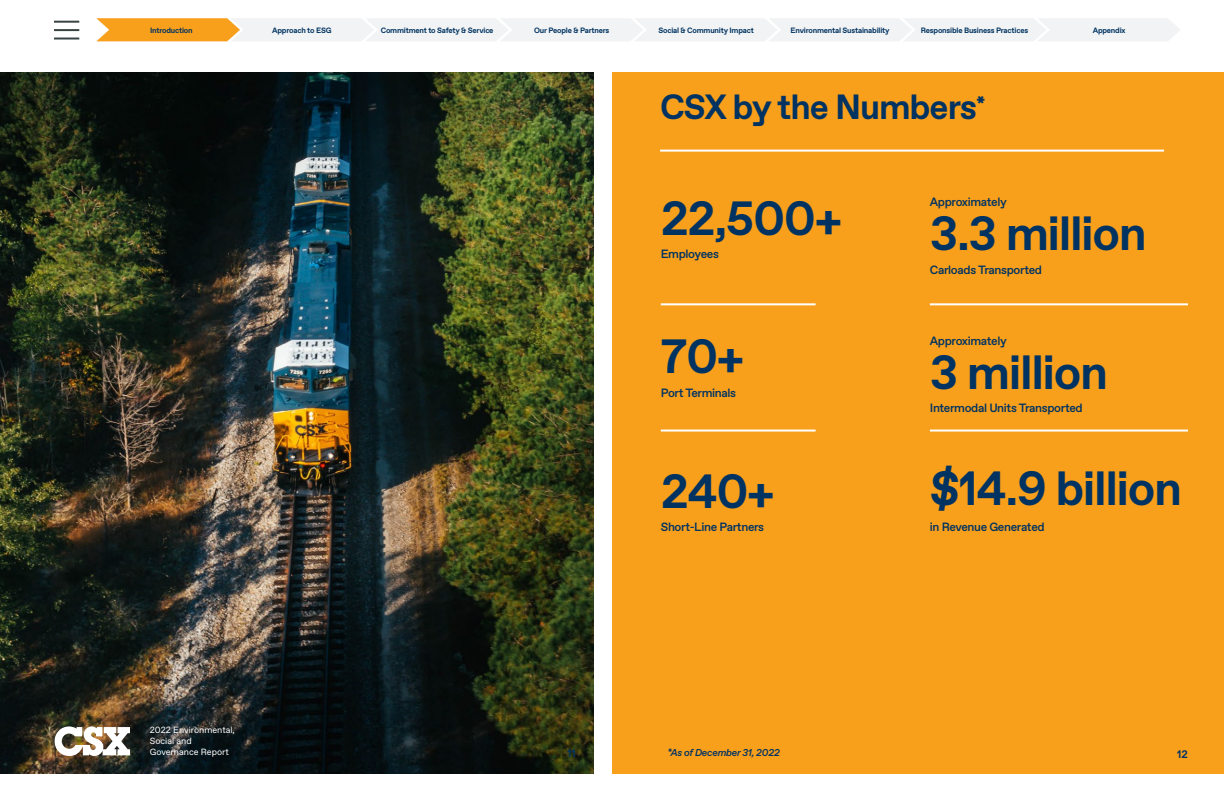
<style>
.page{position:relative;width:1224px;height:792px;background:#fff}
.page>*{position:absolute;margin:0;border:0;box-sizing:border-box;transform-origin:0 0}
.t1{font:700 48px "ABC Favorit";letter-spacing:-.03em;color:#003361}
.t2{font:700 35px "ABC Favorit";letter-spacing:-.03em;color:#003361}
.t3{font:500 12px "ABC Favorit";letter-spacing:-.03em;color:#003361}
.t4{font:700 11px "ABC Favorit";color:#003361}
.t5{font:italic 500 10px "ABC Favorit";letter-spacing:-.03em;color:#003361}
.t6{font:9px/10.8px "ABC Favorit";color:#fff}
.t7{font:700 7.7px "ABC Favorit";letter-spacing:-.025em;color:#003361}
</style>
<div class="page">
<hr style="left:54px;top:29px;width:25px;height:2px;background:#394342">
<hr style="left:54px;top:21px;width:25px;height:2px;background:#394342">
<hr style="left:54px;top:38px;width:25px;height:2px;background:#394342">
<img style="left:0;top:72px;width:594px;height:702px">
<div style="left:612px;top:72px;width:612px;height:702px;background:#f89f1c"></div>
<hr style="left:660px;top:150px;width:504px;height:2px;background:#fff">
<hr style="left:930px;top:303px;width:258px;height:2px;background:#fff">
<hr style="left:930px;top:430px;width:258px;height:2px;background:#fff">
<hr style="left:661px;top:303px;width:155px;height:2px;background:#fff">
<hr style="left:661px;top:430px;width:155px;height:2px;background:#fff">
<svg style="left:55px;top:726px;width:75px;height:30px"></svg>
<svg style="left:96px;top:18px;width:1084px;height:23px"></svg>
<p class="t7" style="left:150px;top:26px;width:44px">Introduction</p>
<p class="t7" style="left:272px;top:26px;width:61px">Approach to ESG</p>
<p class="t7" style="left:381px;top:26px;width:114px">Commitment to Safety &amp; Service</p>
<p class="t7" style="left:534px;top:26px;width:77px">Our People &amp; Partners</p>
<p class="t7" style="left:658px;top:26px;width:97px">Social &amp; Community Impact</p>
<p class="t7" style="left:791px;top:26px;width:100px">Environmental Sustainability</p>
<p class="t7" style="left:921px;top:26px;width:109px">Responsible Business Practices</p>
<p class="t7" style="left:1093px;top:26px;width:34px">Appendix</p>
<p class="t2" style="left:660px;top:86px;width:327px">CSX by the Numbers<sup>*</sup></p>
<p class="t1" style="left:661px;top:189px;width:183px">22,500+</p>
<p class="t3" style="left:661px;top:247px;width:60px">Employees</p>
<p class="t1" style="left:661px;top:328px;width:85px">70+</p>
<p class="t3" style="left:661px;top:385px;width:77px">Port Terminals</p>
<p class="t1" style="left:661px;top:463px;width:115px">240+</p>
<p class="t3" style="left:661px;top:520px;width:105px">Short-Line Partners</p>
<p class="t3" style="left:930px;top:195px;width:78px">Approximately</p>
<p class="t1" style="left:930px;top:204px;width:218px">3.3 million</p>
<p class="t3" style="left:930px;top:262px;width:114px">Carloads Transported</p>
<p class="t3" style="left:930px;top:334px;width:78px">Approximately</p>
<p class="t1" style="left:930px;top:343px;width:180px">3 million</p>
<p class="t3" style="left:930px;top:401px;width:154px">Intermodal Units Transported</p>
<p class="t1" style="left:930px;top:460px;width:254px">$14.9 billion</p>
<p class="t3" style="left:930px;top:520px;width:116px">in Revenue Generated</p>
<p class="t6" style="left:150px;top:725px;width:87px">2022 Environmental,<br>Social and<br>Governance Report</p>
<p class="t4" style="left:567px;top:746px;width:10px">11</p>
<p class="t5" style="left:667px;top:747px;width:114px">*As of December 31, 2022</p>
<p class="t4" style="left:1177px;top:748px;width:12px">12</p>
</div>
